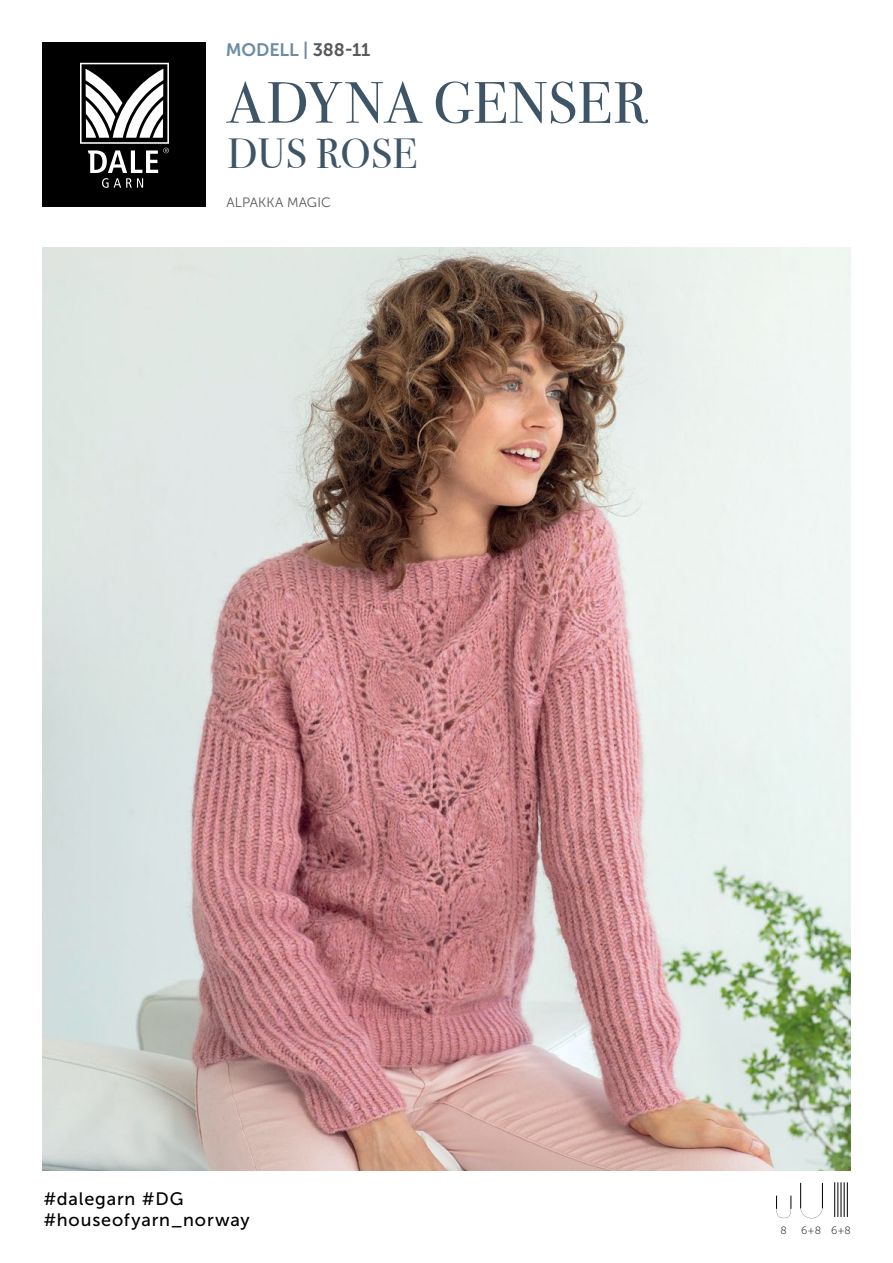
<style>
.page{position:relative;width:893px;height:1263px;background:#fff}
.page>*{position:absolute;margin:0;border:0;box-sizing:border-box;transform-origin:0 0}
.t1{font:58.5px "Bodoni Svty Two ITCTT";letter-spacing:.015em;color:#3d5567}
.t2{font:42px "Bodoni Svty Two ITCTT";letter-spacing:.005em;color:#3d5567}
.t3{font:18px/21px "Museo Sans 500";letter-spacing:.045em;color:#000}
.t4{font:18px "Museo Sans 700";letter-spacing:-.005em;color:#6d8ca3}
.t5{font:13.5px "Museo Sans 300";letter-spacing:.01em;color:#58595b}
.t6{font:10.5px "Museo Sans 100";color:#000}
.s1{color:#58595b}
</style>
<div class="page">
<div style="left:43px;top:43px;width:163px;height:164px;background:#000"></div>
<svg style="left:80px;top:63px;width:89px;height:125px"></svg>
<img style="left:43px;top:248px;width:807px;height:923px">
<svg style="left:800px;top:1183px;width:23px;height:35px"></svg>
<svg style="left:776px;top:1195px;width:15px;height:23px"></svg>
<hr style="left:834px;top:1182px;width:1px;height:35px;background:#000">
<hr style="left:837px;top:1182px;width:1px;height:35px;background:#000">
<hr style="left:840px;top:1182px;width:1px;height:35px;background:#000">
<hr style="left:844px;top:1182px;width:1px;height:35px;background:#000">
<hr style="left:847px;top:1182px;width:1px;height:35px;background:#000">
<p class="t4" style="left:226px;top:40px;width:146px">MODELL | <span class="s1">388-11</span></p>
<p class="t1" style="left:227px;top:55px;width:422px">ADYNA GENSER</p>
<p class="t2" style="left:227px;top:119px;width:191px">DUS ROSE</p>
<p class="t5" style="left:227px;top:195px;width:106px">ALPAKKA MAGIC</p>
<p class="t3" style="left:43px;top:1188px;width:208px">#dalegarn #DG #houseofyarn_norway</p>
<p class="t6" style="left:781px;top:1225px;width:8px">8</p>
<p class="t6" style="left:801px;top:1225px;width:21px">6+8</p>
<p class="t6" style="left:831px;top:1225px;width:21px">6+8</p>
</div>
